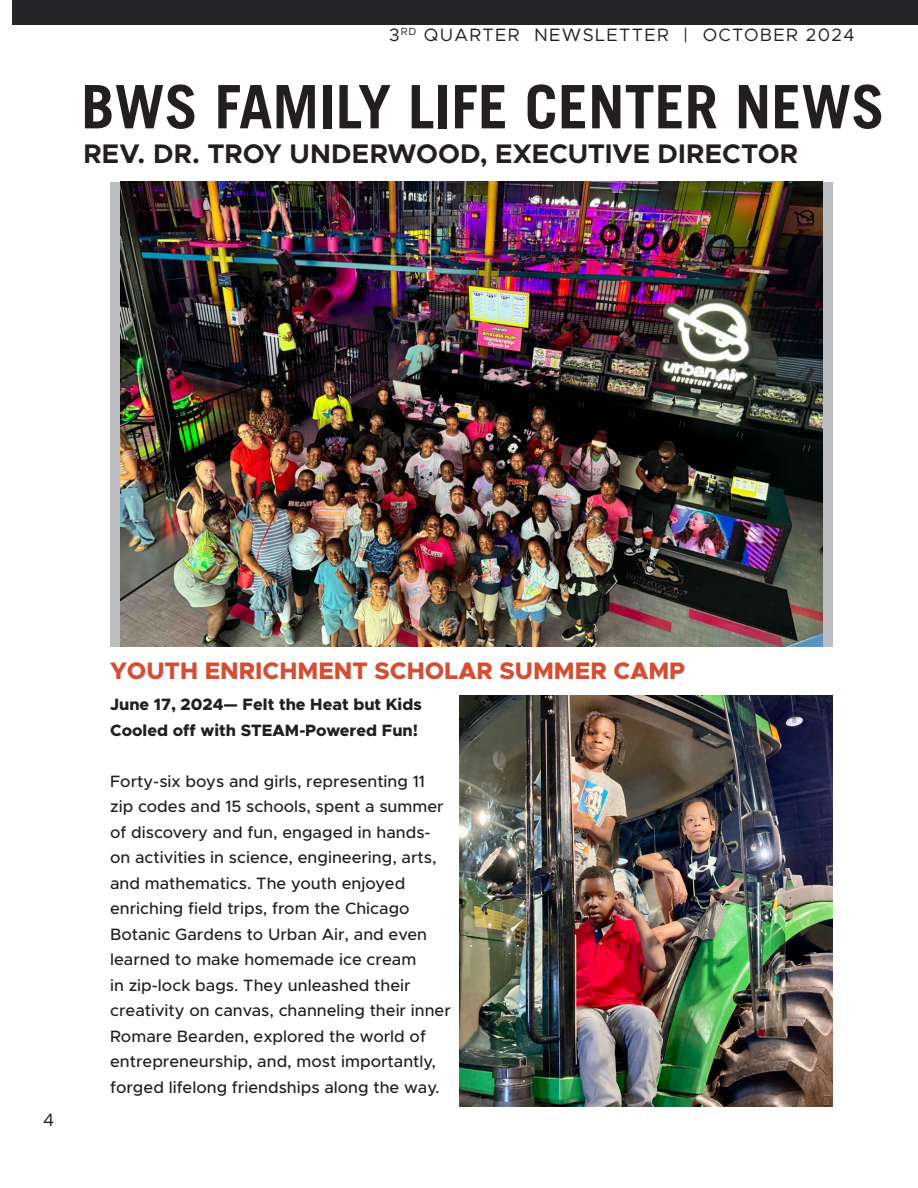
<style>
.page{position:relative;width:918px;height:1188px;background:#fff}
.page>*{position:absolute;margin:0;border:0;box-sizing:border-box;transform-origin:0 0}
.t1{font:700 60px "Trade Gothic LT";color:#231f20}
.H2__align_left{font:700 27px "Metropolis";color:#231f20}
.Sub_Title{font:800 24px "Metropolis";color:#d44e33}
.t2{font:18px "Metropolis";letter-spacing:.075em;color:#231f20}
.body_text{font:500 16.5px/25.5px "Metropolis";color:#231f20}
.body_text-2{font:800 16.5px/25.5px "Metropolis";color:#231f20}
</style>
<div class="page">
<div style="left:110px;top:182px;width:723px;height:465px;background:#bcbdc0"></div>
<img style="left:121px;top:182px;width:702px;height:465px">
<img style="left:459px;top:695px;width:374px;height:412px">
<div style="left:12px;top:0;width:906px;height:25px;background:#252426"></div>
<p class="t2" style="left:389px;top:24px;width:467px">3<sup>RD</sup> QUARTER NEWSLETTER | OCTOBER 2024</p>
<p class="t1" style="left:81px;top:70px;width:805px">BWS FAMILY LIFE CENTER NEWS</p>
<p class="H2__align_left" style="left:83px;top:137px;width:716px">REV. DR. TROY UNDERWOOD, EXECUTIVE DIRECTOR</p>
<p class="t2" style="left:43px;top:1109px;width:13px">4</p>
<p class="Sub_Title" style="left:110px;top:656px;width:577px">YOUTH ENRICHMENT SCHOLAR SUMMER CAMP</p>
<p class="body_text-2" style="left:110px;top:692px;width:313px">June 17, 2024— Felt the Heat but Kids<br>Cooled off with STEAM-Powered Fun!</p>
<p class="body_text" style="left:110px;top:769px;width:342px">Forty-six boys and girls, representing 11 zip codes and 15 schools, spent a summer of discovery and fun, engaged in hands&shy;on activities in science, engineering, arts, and mathematics. The youth enjoyed enriching field trips, from the Chicago Botanic Gardens to Urban Air, and even learned to make homemade ice cream<br>in zip-lock bags. They unleashed their creativity on canvas, channeling their inner Romare Bearden, explored the world of entrepreneurship, and, most importantly, forged lifelong friendships along the way.</p>
</div>
